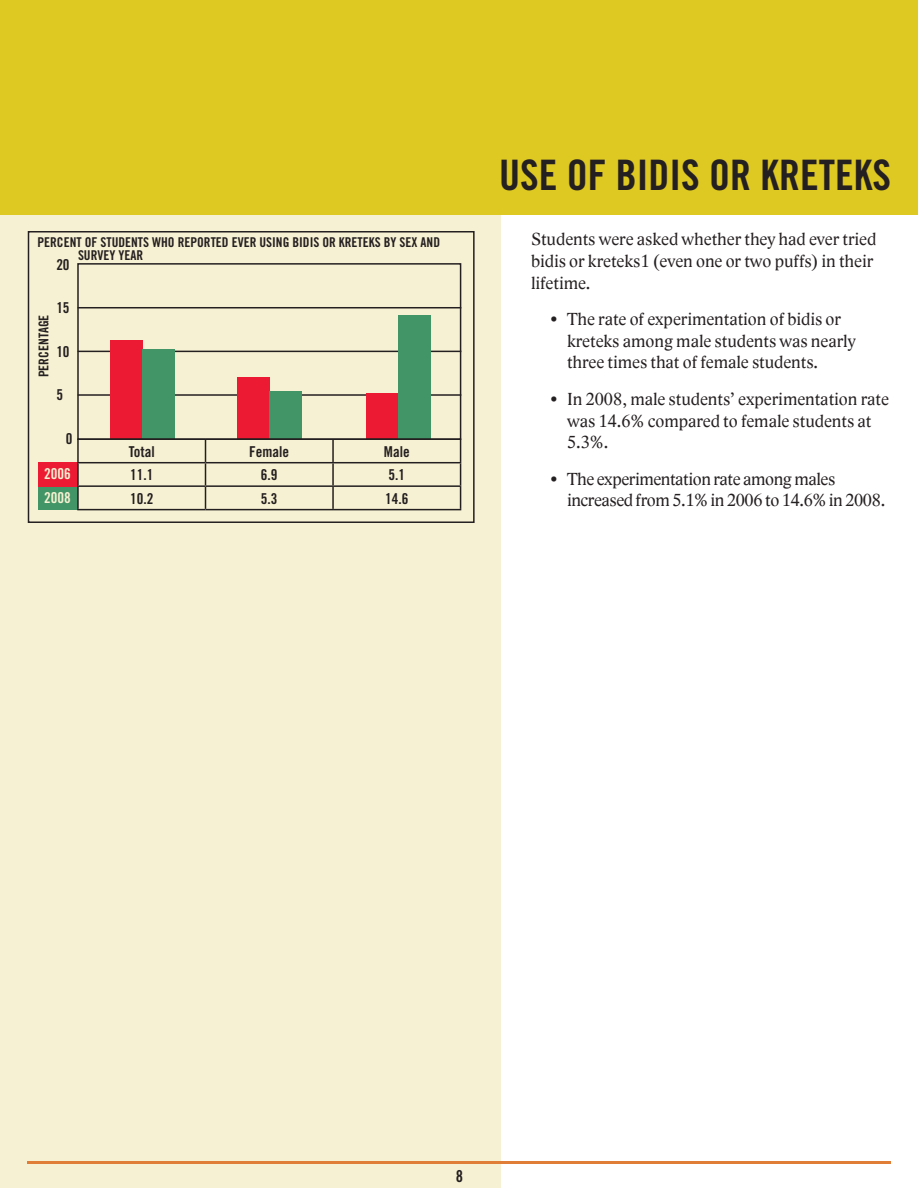
<style>
.page{position:relative;width:918px;height:1188px;background:#fff}
.page>*{position:absolute;margin:0;border:0;box-sizing:border-box;transform-origin:0 0}
.t1{font:42px "Trade Gothic Bold Cond Twenty";color:#241f20}
.t2{font:18px/21.6px "Lido STF";color:#241f20}
.t3{font:18px/21.6px "Lido STF";letter-spacing:-.02em;color:#241f20}
.t4{font:16.5px "Trade Gothic Bold Cond Twenty";color:#241f20}
.t5{font:15px "Trade Gothic Bold Cond Twenty";color:#241f20}
.t6{font:15px/23.9px "Trade Gothic Bold Cond Twenty";color:#f6f1d2}
.t7{font:13.5px/13.5px "Trade Gothic Bold Cond Twenty";color:#241f20}
</style>
<div class="page">
<div style="left:0;top:1px;width:500px;height:1187px;background:#f6f1d2"></div>
<div style="left:28px;top:231px;width:447px;height:292px;border:2px solid #241f20"></div>
<hr style="left:78px;top:307px;width:383px;height:1px;background:#241f20">
<hr style="left:78px;top:351px;width:383px;height:1px;background:#241f20">
<hr style="left:78px;top:394px;width:383px;height:2px;background:#241f20">
<div style="left:110px;top:340px;width:33px;height:99px;background:#ed1a33"></div>
<div style="left:143px;top:349px;width:32px;height:90px;background:#429566"></div>
<div style="left:237px;top:378px;width:32px;height:61px;background:#ed1a33"></div>
<div style="left:269px;top:392px;width:33px;height:47px;background:#429566"></div>
<div style="left:366px;top:393px;width:32px;height:46px;background:#ed1a33"></div>
<div style="left:398px;top:315px;width:32px;height:124px;background:#429566"></div>
<div style="left:77px;top:263px;width:384px;height:177px;border:2px solid #241f20"></div>
<div style="left:38px;top:486px;width:40px;height:24px;background:#429566"></div>
<div style="left:38px;top:462px;width:40px;height:24px;background:#ed1a33"></div>
<hr style="left:77px;top:438px;width:129px;height:2px;background:#231f20">
<hr style="left:77px;top:440px;width:2px;height:22px;background:#231f20">
<hr style="left:206px;top:438px;width:127px;height:2px;background:#231f20">
<hr style="left:333px;top:438px;width:128px;height:2px;background:#231f20">
<hr style="left:332px;top:440px;width:2px;height:22px;background:#231f20">
<hr style="left:77px;top:462px;width:129px;height:1px;background:#231f20">
<hr style="left:77px;top:463px;width:2px;height:22px;background:#231f20">
<hr style="left:206px;top:462px;width:127px;height:1px;background:#231f20">
<hr style="left:333px;top:462px;width:128px;height:1px;background:#231f20">
<hr style="left:332px;top:463px;width:2px;height:22px;background:#231f20">
<hr style="left:77px;top:485px;width:129px;height:2px;background:#231f20">
<hr style="left:77px;top:487px;width:2px;height:22px;background:#231f20">
<hr style="left:206px;top:485px;width:127px;height:2px;background:#231f20">
<svg style="left:205px;top:440px;width:1px;height:69px"></svg>
<hr style="left:333px;top:485px;width:128px;height:2px;background:#231f20">
<hr style="left:332px;top:487px;width:2px;height:22px;background:#231f20">
<svg style="left:460px;top:440px;width:1px;height:69px"></svg>
<hr style="left:77px;top:509px;width:129px;height:1px;background:#231f20">
<hr style="left:206px;top:509px;width:127px;height:1px;background:#231f20">
<hr style="left:333px;top:509px;width:128px;height:1px;background:#231f20">
<div style="left:0;top:0;width:918px;height:215px;background:#dec822"></div>
<hr style="left:27px;top:1161px;width:864px;height:3px;background:#e07e37">
<p class="t7" style="left:38px;top:235px;width:404px">PERCENT OF STUDENTS WHO REPORTED EVER USING BIDIS OR KRETEKS BY SEX AND<br>S</p>
<p class="t7" style="left:84px;top:249px;width:61px">URVEY YEAR</p>
<p class="t5" style="left:56px;top:255px;width:15px">20</p>
<p class="t5" style="left:56px;top:299px;width:15px">15</p>
<p class="t5" style="left:56px;top:342px;width:15px">10</p>
<p class="t5" style="left:56px;top:386px;width:8px">5</p>
<p class="t5" style="left:66px;top:430px;width:8px">0</p>
<p class="t7" style="left:37px;top:377px;width:64px;rotate:-90deg">PERCENTAGE</p>
<p class="t5" style="left:129px;top:442px;width:28px">TOTAL</p>
<p class="t5" style="left:249px;top:442px;width:41px">FEMALE</p>
<p class="t5" style="left:384px;top:442px;width:27px">MALE</p>
<p class="t5" style="left:130px;top:466px;width:25px">11.1</p>
<p class="t5" style="left:261px;top:466px;width:18px">6.9</p>
<p class="t5" style="left:388px;top:466px;width:18px">5.1</p>
<p class="t5" style="left:130px;top:489px;width:25px">10.2</p>
<p class="t5" style="left:261px;top:489px;width:18px">5.3</p>
<p class="t5" style="left:385px;top:489px;width:25px">14.6</p>
<p class="t6" style="left:44px;top:462px;width:28px">2006<br>2008</p>
<h1 class="t1" style="left:499px;top:150px;width:391px">USE OF BIDIS OR KRETEKS</h1>
<p class="t2" style="left:531px;top:229px;width:347px">Students were asked whether they had ever tried bidis or kreteks1 (even one or two puffs) in their lifetime.</p>
<p class="t2" style="left:567px;top:309px;width:290px;text-indent:-17px">• The rate of experimentation of bidis or kreteks among male students was nearly three times that of female students.</p>
<p class="t2" style="left:567px;top:388px;width:323px;text-indent:-17px">• In 2008, male students’ experimentation rate was 14.6% compared to female students at<br>5.3%.</p>
<p class="t3" style="left:567px;top:468px;width:320px;text-indent:-17px">• The experimentation rate among males increased from 5.1% in 2006 to 14.6% in 2008.</p>
<p class="t4" style="left:456px;top:1166px;width:9px">8</p>
</div>
